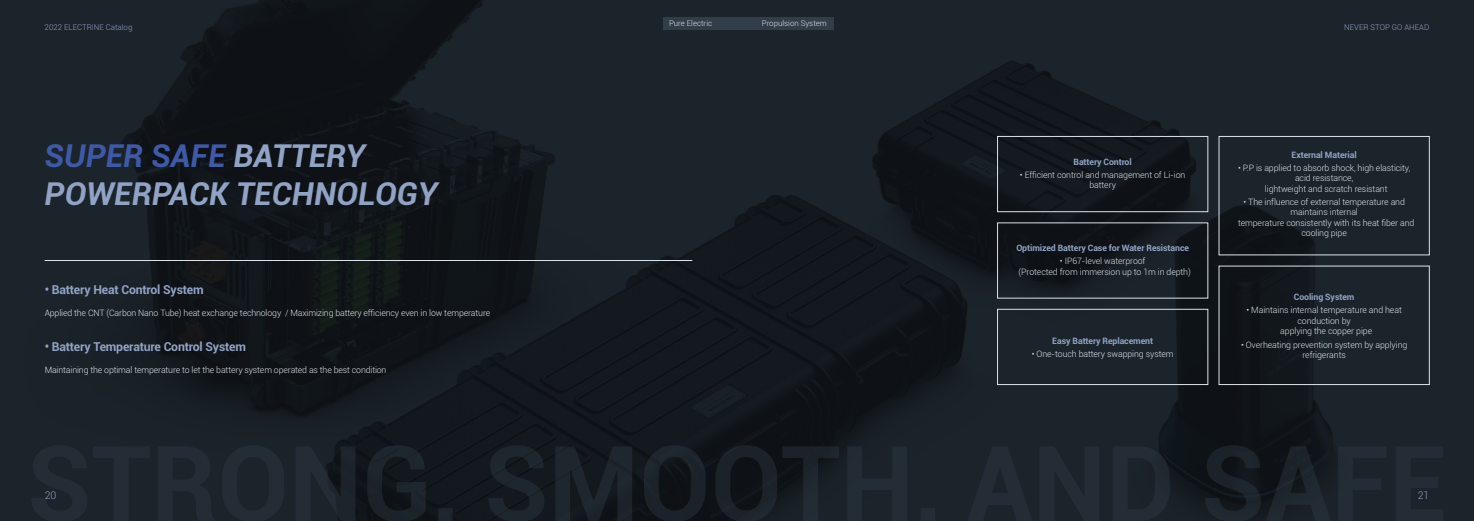
<style>
.page{position:relative;width:1474px;height:521px;background:#fff}
.page>*{position:absolute;margin:0;border:0;box-sizing:border-box;transform-origin:0 0}
.t1{font:italic 700 31.5px/37.8px "Roboto";color:#91a3c5}
.t2{font:700 12.25px "Roboto";letter-spacing:-.015em;color:#91a3c5}
.t3{font:300 10.5px "Roboto";color:#91a3c5}
.t4{font:300 8.75px/10.5px "Roboto";letter-spacing:-.01em;color:#dce2ea;text-align:center}
.t5{font:700 8.75px "Roboto";letter-spacing:-.01em;color:#91a3c5}
.t6{font:300 7.88px "Roboto";color:#91a3c5}
.t7{font:300 7.88px "Roboto";color:#dce2ea}
.s1{color:#3e59a7}
</style>
<div class="page">
<img style="left:0;top:0;width:1473px;height:521px">
<div style="left:1218px;top:136px;width:211px;height:119px;border:1px solid #dce2ea"></div>
<div style="left:1218px;top:266px;width:211px;height:119px;border:1px solid #dce2ea"></div>
<div style="left:997px;top:136px;width:211px;height:76px;border:1px solid #dce2ea"></div>
<div style="left:997px;top:309px;width:211px;height:76px;border:1px solid #dce2ea"></div>
<svg style="left:31px;top:445px;width:56px;height:76px;background:#202830"></svg>
<svg style="left:93px;top:446px;width:57px;height:75px;background:#1e272f"></svg>
<svg style="left:158px;top:446px;width:56px;height:75px;background:#202931"></svg>
<svg style="left:222px;top:445px;width:62px;height:76px;background:#202830"></svg>
<svg style="left:296px;top:446px;width:59px;height:75px;background:#1d252d"></svg>
<svg style="left:367px;top:445px;width:59px;height:76px;background:#171d23"></svg>
<svg style="left:435px;top:508px;width:17px;height:13px"></svg>
<svg style="left:488px;top:445px;width:56px;height:76px;background:#181f26"></svg>
<svg style="left:555px;top:446px;width:77px;height:75px;background:#192027"></svg>
<svg style="left:644px;top:445px;width:61px;height:76px;background:#151b21"></svg>
<svg style="left:715px;top:445px;width:124px;height:76px;background:#171d23"></svg>
<svg style="left:847px;top:446px;width:60px;height:75px;background:#1f2830"></svg>
<svg style="left:917px;top:508px;width:18px;height:13px"></svg>
<svg style="left:967px;top:446px;width:65px;height:75px;background:#1f2830"></svg>
<svg style="left:1039px;top:446px;width:60px;height:75px;background:#212932"></svg>
<svg style="left:1112px;top:446px;width:57px;height:75px;background:#1f2830"></svg>
<svg style="left:1204px;top:445px;width:126px;height:76px;background:#171e24"></svg>
<div style="left:1337px;top:446px;width:49px;height:75px;background:#202931"></div>
<svg style="left:1395px;top:446px;width:48px;height:75px;background:#202931"></svg>
<hr style="left:45px;top:260px;width:647px;height:1px;background:#dce2ea">
<div style="left:663px;top:17px;width:74px;height:13px;background:#313d48"></div>
<div style="left:737px;top:17px;width:96px;height:13px;background:#313d48"></div>
<p class="t7" style="left:669px;top:18px;width:45px">Pure Electric</p>
<p class="t7" style="left:761px;top:18px;width:67px">Propulsion System</p>
<p class="t6" style="left:45px;top:22px;width:89px">2022 ELECTRINE Catalog</p>
<p class="t6" style="left:1344px;top:22px;width:87px">NEVER STOP GO AHEAD</p>
<h1 class="t1" style="left:45px;top:136px;width:395px"><span class="s1">SUPER SAFE</span> BATTERY<br>POWERPACK TECHNOLOGY</h1>
<h2 class="t2" style="left:45px;top:281px;width:161px">• Battery Heat Control System</h2>
<p class="t4" style="left:45px;top:307px;width:447px">Applied the CNT (Carbon Nano Tube) heat exchange technology / Maximizing battery efficiency even in low temperature</p>
<h2 class="t2" style="left:45px;top:338px;width:203px">• Battery Temperature Control System</h2>
<p class="t4" style="left:45px;top:364px;width:343px">Maintaining the optimal temperature to let the battery system operated as the best condition</p>
<p class="t5" style="left:1073px;top:155px;width:60px">Battery Control</p>
<p class="t4" style="left:1020px;top:169px;width:167px">• Efficient control and management of Li-ion battery</p>
<p class="t5" style="left:1016px;top:242px;width:174px">Optimized Battery Case for Water Resistance</p>
<p class="t4" style="left:1018px;top:255px;width:174px">• IP67-level waterproof<br>(Protected from immersion up to 1m in depth)</p>
<p class="t5" style="left:1052px;top:335px;width:102px">Easy Battery Replacement</p>
<p class="t4" style="left:1031px;top:349px;width:143px">• One-touch battery swapping system</p>
<p class="t5" style="left:1291px;top:148px;width:67px">External Material</p>
<p class="t4" style="left:1237px;top:162px;width:174px">• P.P is applied to absorb shock, high elasticity, acid resistance,<br>lightweight and scratch resistant</p>
<p class="t4" style="left:1237px;top:196px;width:178px">• The influence of external temperature and maintains internal<br>temperature consistently with its heat fiber and cooling pipe</p>
<p class="t5" style="left:1293px;top:291px;width:62px">Cooling System</p>
<p class="t4" style="left:1246px;top:305px;width:157px">• Maintains internal temperature and heat conduction by<br>applying the copper pipe</p>
<p class="t4" style="left:1240px;top:339px;width:168px">• Overheating prevention system by applying refrigerants</p>
<p class="t3" style="left:45px;top:488px;width:13px">20</p>
<p class="t3" style="left:1417px;top:488px;width:13px">21</p>
</div>
